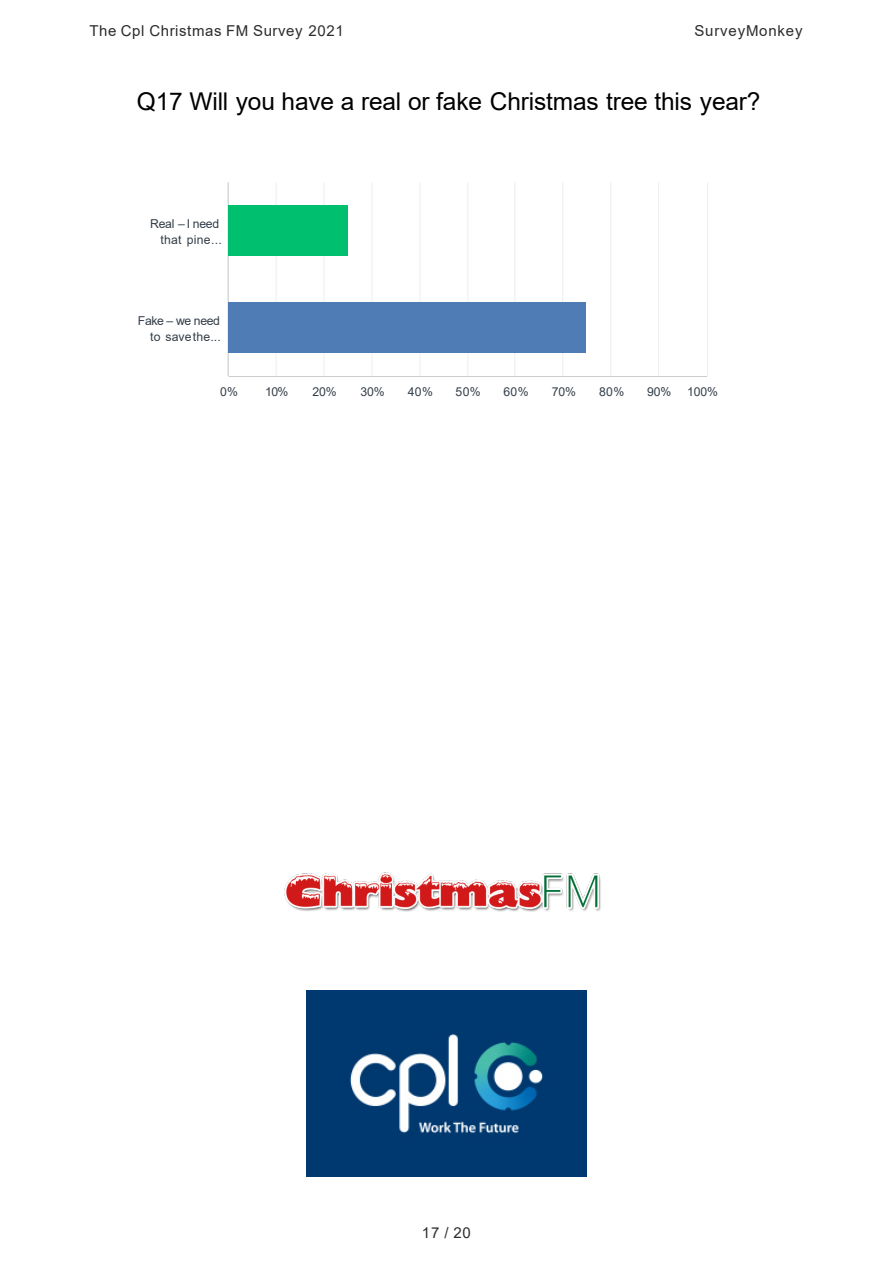
<style>
.page{position:relative;width:893px;height:1263px;background:#fff}
.page>*{position:absolute;margin:0;border:0;box-sizing:border-box;transform-origin:0 0}
.t1{font:24.45px "Arial";letter-spacing:-.005em;color:#000}
.t2{font:15px "Arial";letter-spacing:.04em;color:#2c2c2c}
.t3{font:12.3px/16.4px "Arial";letter-spacing:-.01em;color:#333e48;text-align:right}
</style>
<div class="page">
<hr style="left:275px;top:182px;width:1px;height:194px;background:#edeeee">
<hr style="left:323px;top:182px;width:1px;height:194px;background:#edeeee">
<hr style="left:371px;top:182px;width:1px;height:194px;background:#edeeee">
<hr style="left:419px;top:182px;width:1px;height:194px;background:#edeeee">
<hr style="left:467px;top:182px;width:1px;height:194px;background:#edeeee">
<hr style="left:514px;top:182px;width:1px;height:194px;background:#edeeee">
<hr style="left:562px;top:182px;width:1px;height:194px;background:#edeeee">
<hr style="left:610px;top:182px;width:1px;height:194px;background:#edeeee">
<hr style="left:658px;top:182px;width:1px;height:194px;background:#edeeee">
<hr style="left:707px;top:182px;width:1px;height:194px;background:#edeeee">
<hr style="left:228px;top:182px;width:1px;height:194px;background:#ccc">
<hr style="left:229px;top:376px;width:478px;height:1px;background:#ccc">
<div style="left:229px;top:205px;width:119px;height:51px;background:#00bf6f"></div>
<div style="left:229px;top:302px;width:356px;height:51px;background:#507cb6"></div>
<img style="left:306px;top:990px;width:280px;height:186px">
<img style="left:284px;top:872px;width:317px;height:40px">
<p class="t2" style="left:89px;top:25px;width:256px">The Cpl Christmas FM Survey 2021</p>
<p class="t2" style="left:694px;top:25px;width:110px">SurveyMonkey</p>
<h1 class="t1" style="left:137px;top:92px;width:625px">Q17 Will you have a real or fake Christmas tree this year?</h1>
<p class="t3" style="left:150px;top:217px;width:73px">Real – I need that pine...</p>
<p class="t3" style="left:138px;top:314px;width:84px">Fake – we need to savethe...</p>
<p class="t3" style="left:220px;top:385px;width:20px">0%</p>
<p class="t3" style="left:265px;top:385px;width:25px">10%</p>
<p class="t3" style="left:312px;top:385px;width:26px">20%</p>
<p class="t3" style="left:360px;top:385px;width:26px">30%</p>
<p class="t3" style="left:408px;top:385px;width:27px">40%</p>
<p class="t3" style="left:455px;top:385px;width:27px">50%</p>
<p class="t3" style="left:503px;top:385px;width:27px">60%</p>
<p class="t3" style="left:551px;top:385px;width:26px">70%</p>
<p class="t3" style="left:599px;top:385px;width:27px">80%</p>
<p class="t3" style="left:647px;top:385px;width:26px">90%</p>
<p class="t3" style="left:687px;top:385px;width:32px">100%</p>
<p class="t2" style="left:422px;top:1227px;width:50px">17 / 20</p>
</div>
